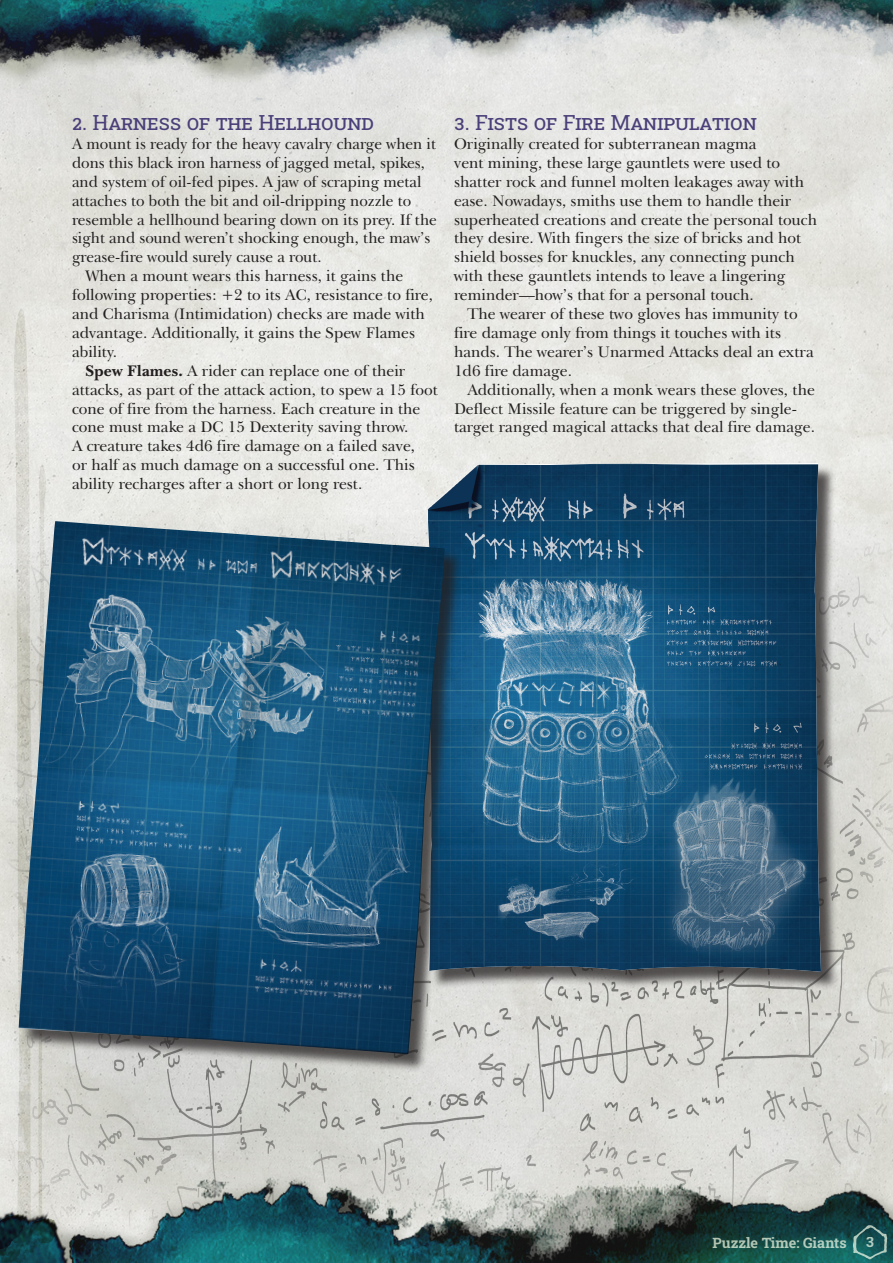
<style>
.page{position:relative;width:893px;height:1263px;background:#fff}
.page>*{position:absolute;margin:0;border:0;box-sizing:border-box;transform-origin:0 0}
.parH3{font:21px "Roboto Slab";color:#4a3f79}
.parBodyFirst{font:15.75px/18.9px "New Baskerville IT Cby BT";color:#231f20}
.parBody{font:15.75px/18.9px "New Baskerville IT Cby BT";color:#231f20}
.parBodyBoldItalic{font:15.75px/18.9px "New Baskerville IT Cby BT";color:#231f20}
.t1{font:14.4px "Roboto Slab";color:#d9dfc5}
.s1{font-weight:700}
</style>
<div class="page">
<img style="left:0;top:0;width:893px;height:1263px">
<svg style="left:853px;top:1233px;width:34px;height:27px"></svg>
<img style="left:0;top:515px;width:893px;height:718px">
<div style="left:430px;top:465px;width:409px;height:525px;background:#231f20;opacity:.75"></div>
<img style="left:428px;top:464px;width:393px;height:508px">
<div style="left:21px;top:524px;width:442px;height:548px;background:#231f20;opacity:.75"></div>
<img style="left:18px;top:521px;width:427px;height:533px">
<p class="parH3" style="left:72px;top:108px;width:304px">2. Harness of the Hellhound</p>
<p class="parBodyFirst" style="left:72px;top:134px;width:366px">A mount is ready for the heavy cavalry charge when it dons this black iron harness of jagged metal, spikes, and system of oil-fed pipes. A jaw of scraping metal attaches to both the bit and oil-dripping nozzle to resemble a hellhound bearing down on its prey. If the sight and sound weren’t shocking enough, the maw’s grease-fire would surely cause a rout.</p>
<p class="parBody" style="left:72px;top:266px;width:363px;text-indent:14px">When a mount wears this harness, it gains the following properties: +2 to its AC, resistance to fire, and Charisma (Intimidation) checks are made with advantage. Additionally, it gains the Spew Flames ability.</p>
<p class="parBodyBoldItalic" style="left:72px;top:361px;width:367px;text-indent:14px"><span class="s1">Spew Flames.</span> A rider can replace one of their attacks, as part of the attack action, to spew a 15 foot cone of fire from the harness. Each creature in the cone must make a DC 15 Dexterity saving throw.<br>A creature takes 4d6 fire damage on a failed save,<br>or half as much damage on a successful one. This ability recharges after a short or long rest.</p>
<p class="parH3" style="left:454px;top:108px;width:304px">3. Fists of Fire Manipulation</p>
<p class="parBodyFirst" style="left:454px;top:134px;width:365px">Originally created for subterranean magma<br>vent mining, these large gauntlets were used to shatter rock and funnel molten leakages away with ease. Nowadays, smiths use them to handle their superheated creations and create the personal touch they desire. With fingers the size of bricks and hot shield bosses for knuckles, any connecting punch with these gauntlets intends to leave a lingering reminder—how’s that for a personal touch.</p>
<p class="parBody" style="left:454px;top:304px;width:361px;text-indent:14px">The wearer of these two gloves has immunity to fire damage only from things it touches with its hands. The wearer’s Unarmed Attacks deal an extra 1d6 fire damage.</p>
<p class="parBody" style="left:454px;top:380px;width:363px;text-indent:14px">Additionally, when a monk wears these gloves, the<br>Deflect Missile feature can be triggered by single&shy;target ranged magical attacks that deal fire damage.</p>
<p class="t1" style="left:712px;top:1233px;width:136px">Puzzle Time: Giants</p>
<p class="t1" style="left:866px;top:1232px;width:9px">3</p>
</div>
